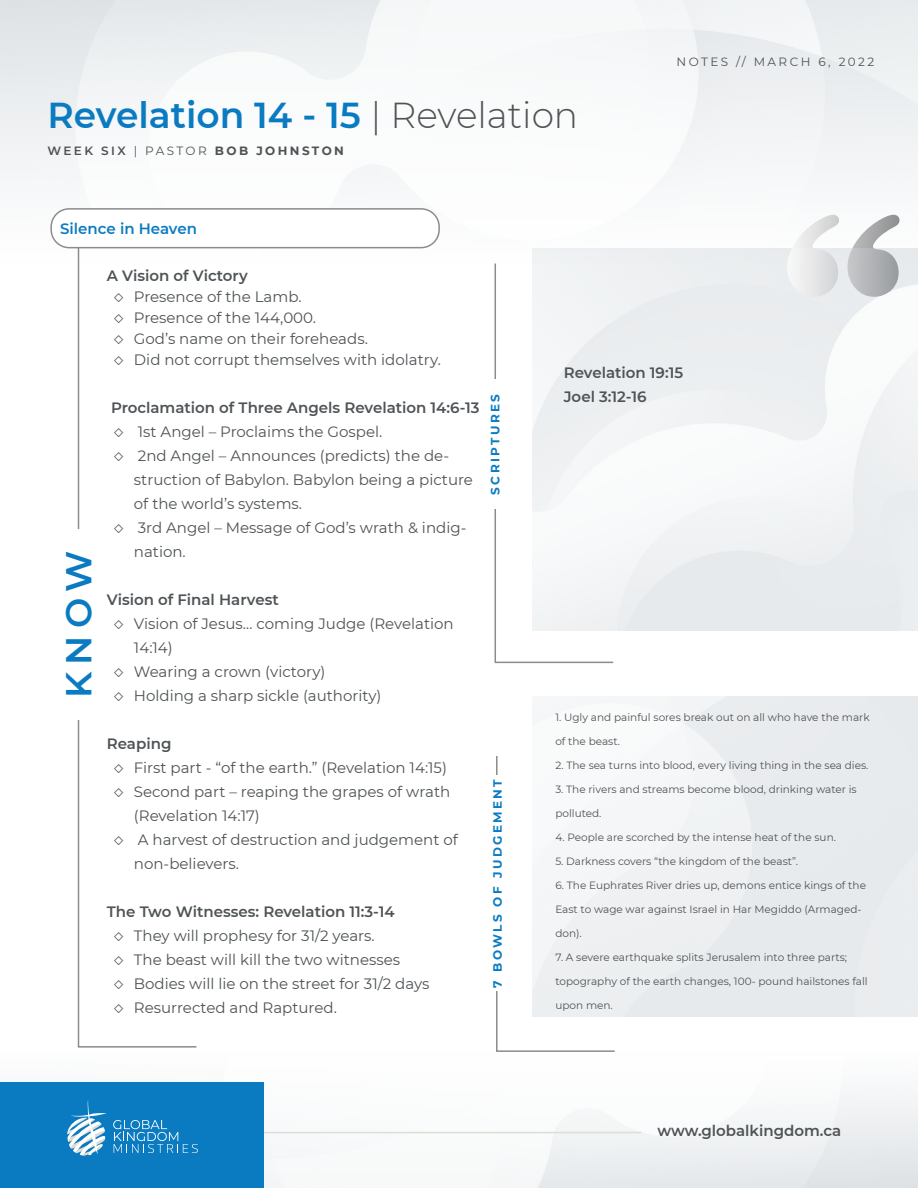
<style>
.page{position:relative;width:918px;height:1188px;background:#fff}
.page>*{position:absolute;margin:0;border:0;box-sizing:border-box;transform-origin:0 0}
.t1{font:259.2px "Stencil";color:#fff}
.t2{font:600 36px "Montserrat";color:#0b7bc1}
.t3{font:15px/24px "Montserrat";color:#4e5355}
.t4{font:600 15px "Montserrat";color:#4e5355}
.t5{font:600 15px "Montserrat";color:#0b7bc1}
.t6{font:700 12px "Montserrat";letter-spacing:.2em;color:#0b7bc1}
.t7{font:700 12px "Montserrat";letter-spacing:.2em;color:#4e5355}
.t8{font:12px "Montserrat";letter-spacing:.2em;color:#4e5355}
.t9{font:10.5px "Montserrat";color:#4e5355}
.s1{font-weight:300;color:#4e5355}
.s2{font-weight:600}
.s3{font-weight:400}
.s4{font-size:16.5px}
</style>
<div class="page">
<svg style="left:494px;top:262px;width:121px;height:402px"></svg>
<svg style="left:496px;top:754px;width:120px;height:298px"></svg>
<svg style="left:77px;top:248px;width:121px;height:800px"></svg>
<div style="left:488px;top:380px;width:22px;height:129px;background:#fff"></div>
<div style="left:490px;top:775px;width:12px;height:216px;background:#fff"></div>
<div style="left:57px;top:529px;width:39px;height:190px;background:#fff"></div>
<div style="left:50px;top:208px;width:390px;height:40px;border:2px solid #8c8c8c;border-radius:18px"></div>
<hr style="left:264px;top:1132px;width:378px;height:1px;background:#dcddd7">
<div style="left:0;top:1082px;width:264px;height:106px;background:#0b7bc1"></div>
<svg style="left:113px;top:1120px;width:85px;height:33px"></svg>
<svg style="left:67px;top:1101px;width:40px;height:55px"></svg>
<p class="t2" style="left:48px;top:89px;width:532px">Revelation 14 - 15 <span class="s1">| Revelation</span></p>
<p class="t7" style="left:48px;top:142px;width:298px"><span class="s2">WEEK SIX</span> <span class="s3">| PASTOR</span> BOB JOHNSTON</p>
<p class="t8" style="left:677px;top:53px;width:199px">NOTES // MARCH 6, 2022</p>
<p class="t5" style="left:60px;top:218px;width:138px">Silence in Heaven</p>
<p class="t2" style="left:53px;top:698px;width:149px;rotate:-90deg">KNOW</p>
<p class="t4" style="left:107px;top:265px;width:142px">A Vision of Victory</p>
<p class="t3" style="left:114px;top:284px;width:189px"><span class="s4">◇</span> Presence of the Lamb.</p>
<p class="t3" style="left:114px;top:305px;width:204px"><span class="s4">◇</span> Presence of the 144,000.</p>
<p class="t3" style="left:114px;top:326px;width:256px"><span class="s4">◇</span> God’s name on their foreheads.</p>
<p class="t3" style="left:114px;top:347px;width:329px"><span class="s4">◇</span> Did not corrupt themselves with idolatry.</p>
<p class="t4" style="left:111px;top:397px;width:370px">Proclamation of Three Angels Revelation 14:6-13</p>
<p class="t3" style="left:114px;top:419px;width:270px"><span class="s4">◇</span> 1st Angel – Proclaims the Gospel.</p>
<p class="t3" style="left:134px;top:443px;width:341px;text-indent:-20px"><span class="s4">◇</span> 2nd Angel – Announces (predicts) the de&shy;struction of Babylon. Babylon being a picture of the world’s systems.</p>
<p class="t3" style="left:134px;top:515px;width:334px;text-indent:-20px"><span class="s4">◇</span> 3rd Angel – Message of God’s wrath &amp; indig&shy;nation.</p>
<p class="t4" style="left:107px;top:589px;width:173px">Vision of Final Harvest</p>
<p class="t3" style="left:134px;top:611px;width:321px;text-indent:-20px"><span class="s4">◇</span> Vision of Jesus… coming Judge (Revelation<br>14:14)</p>
<p class="t3" style="left:114px;top:659px;width:213px"><span class="s4">◇</span> Wearing a crown (victory)</p>
<p class="t3" style="left:114px;top:683px;width:269px"><span class="s4">◇</span> Holding a sharp sickle (authority)</p>
<p class="t4" style="left:107px;top:733px;width:66px">Reaping</p>
<p class="t3" style="left:114px;top:755px;width:335px"><span class="s4">◇</span> First part - “of the earth.” (Revelation 14:15)</p>
<p class="t3" style="left:134px;top:779px;width:318px;text-indent:-20px"><span class="s4">◇</span> Second part – reaping the grapes of wrath (Revelation 14:17)</p>
<p class="t3" style="left:134px;top:827px;width:326px;text-indent:-20px"><span class="s4">◇</span> A harvest of destruction and judgement of non-believers.</p>
<p class="t4" style="left:107px;top:901px;width:289px">The Two Witnesses: Revelation 11:3-14</p>
<p class="t3" style="left:114px;top:923px;width:262px"><span class="s4">◇</span> They will prophesy for 31/2 years.</p>
<p class="t3" style="left:114px;top:947px;width:288px"><span class="s4">◇</span> The beast will kill the two witnesses</p>
<p class="t3" style="left:114px;top:971px;width:317px"><span class="s4">◇</span> Bodies will lie on the street for 31/2 days</p>
<p class="t3" style="left:114px;top:995px;width:225px"><span class="s4">◇</span> Resurrected and Raptured.</p>
<p class="t6" style="left:486px;top:495px;width:102px;rotate:-90deg">SCRIPTURES</p>
<p class="t6" style="left:489px;top:988px;width:210px;rotate:-90deg">7 BOWLS OF JUDGEMENT</p>
<p class="t4" style="left:564px;top:362px;width:121px">Revelation 19:15</p>
<p class="t4" style="left:564px;top:386px;width:84px">Joel 3:12-16</p>
<h1 class="t1" style="left:770px;top:155px;width:148px">“</h1>
<p class="t9" style="left:555px;top:710px;width:316px">1. Ugly and painful sores break out on all who have the mark</p>
<p class="t9" style="left:555px;top:734px;width:66px">of the beast.</p>
<p class="t9" style="left:555px;top:758px;width:315px">2. The sea turns into blood, every living thing in the sea dies.</p>
<p class="t9" style="left:555px;top:782px;width:303px">3. The rivers and streams become blood, drinking water is</p>
<p class="t9" style="left:555px;top:806px;width:48px">polluted.</p>
<p class="t9" style="left:555px;top:830px;width:282px">4. People are scorched by the intense heat of the sun.</p>
<p class="t9" style="left:555px;top:854px;width:244px">5. Darkness covers “the kingdom of the beast”.</p>
<p class="t9" style="left:555px;top:878px;width:312px">6. The Euphrates River dries up, demons entice kings of the</p>
<p class="t9" style="left:555px;top:902px;width:308px">East to wage war against Israel in Har Megiddo (Armaged-</p>
<p class="t9" style="left:555px;top:926px;width:28px">don).</p>
<p class="t9" style="left:555px;top:950px;width:293px">7. A severe earthquake splits Jerusalem into three parts;</p>
<p class="t9" style="left:555px;top:974px;width:314px">topography of the earth changes, 100- pound hailstones fall</p>
<p class="t9" style="left:555px;top:998px;width:59px">upon men.</p>
<p class="t4" style="left:657px;top:1120px;width:185px">www.globalkingdom.ca</p>
</div>
